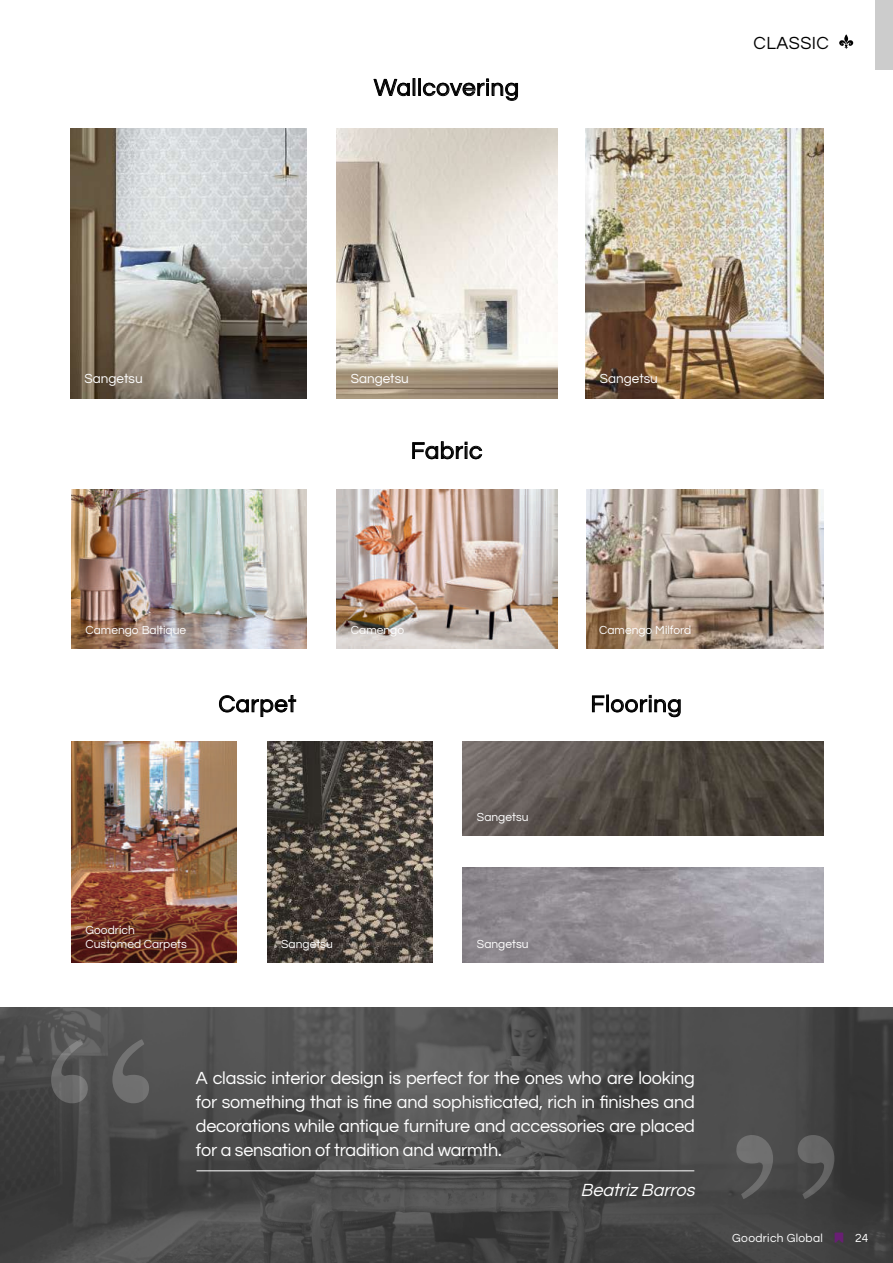
<style>
.page{position:relative;width:893px;height:1263px;background:#fff}
.page>*{position:absolute;margin:0;border:0;box-sizing:border-box;transform-origin:0 0}
.t1{font:24px "Questrial";letter-spacing:.025em;color:#000}
.t2{font:18px/24px "Questrial";letter-spacing:-.01em;color:#fff;text-align:justify}
.t3{font:italic 18px "Questrial";color:#fff}
.t4{font:18px "Questrial";letter-spacing:.025em;color:#000}
.t5{font:13.5px "Questrial";color:#fff}
.t6{font:12px/14.4px "Questrial";color:#fff}
.t7{font:12px "Questrial";letter-spacing:.025em;color:#fff}
</style>
<div class="page">
<div style="left:876px;top:0;width:17px;height:70px;background:#ccc"></div>
<svg style="left:0;top:1007px;width:893px;height:256px;background:#4a4a4a"></svg>
<svg style="left:736px;top:1135px;width:98px;height:64px;background:#535353"></svg>
<svg style="left:51px;top:1039px;width:98px;height:64px;background:#5d5d5d"></svg>
<hr style="left:196px;top:1170px;width:498px;height:1px;background:#fff">
<svg style="left:373px;top:78px;width:42px;height:18px"></svg>
<div style="left:418px;top:78px;width:3px;height:18px;border:1px solid #000"></div>
<svg style="left:423px;top:79px;width:95px;height:22px"></svg>
<svg style="left:839px;top:34px;width:14px;height:15px"></svg>
<svg style="left:412px;top:441px;width:70px;height:18px"></svg>
<svg style="left:219px;top:695px;width:77px;height:22px"></svg>
<svg style="left:592px;top:695px;width:12px;height:17px"></svg>
<div style="left:606px;top:695px;width:3px;height:17px;border:1px solid #000"></div>
<svg style="left:611px;top:695px;width:70px;height:22px"></svg>
<img style="left:587px;top:489px;width:236px;height:159px">
<img style="left:337px;top:489px;width:220px;height:159px">
<img style="left:71px;top:489px;width:235px;height:159px">
<img style="left:71px;top:741px;width:165px;height:221px">
<img style="left:267px;top:741px;width:165px;height:221px">
<img style="left:463px;top:741px;width:360px;height:95px">
<img style="left:463px;top:867px;width:360px;height:95px">
<img style="left:71px;top:128px;width:235px;height:270px">
<img style="left:337px;top:128px;width:220px;height:270px">
<img style="left:585px;top:128px;width:238px;height:270px">
<svg style="left:835px;top:1232px;width:8px;height:11px"></svg>
<h1 class="t1" style="left:374px;top:77px;width:147px">Wallcovering</h1>
<p class="t4" style="left:754px;top:35px;width:77px">CLASSIC</p>
<p class="t5" style="left:85px;top:373px;width:60px">Sangetsu</p>
<p class="t5" style="left:351px;top:373px;width:60px">Sangetsu</p>
<p class="t5" style="left:600px;top:373px;width:60px">Sangetsu</p>
<h1 class="t1" style="left:411px;top:440px;width:73px">Fabric</h1>
<p class="t6" style="left:86px;top:623px;width:102px">Camengo Baltique</p>
<p class="t6" style="left:351px;top:623px;width:55px">Camengo</p>
<p class="t6" style="left:599px;top:623px;width:94px">Camengo Milford</p>
<h1 class="t1" style="left:219px;top:694px;width:79px">Carpet</h1>
<h1 class="t1" style="left:590px;top:694px;width:93px">Flooring</h1>
<p class="t6" style="left:86px;top:923px;width:103px">Goodrich<br>Customed Carpets</p>
<p class="t6" style="left:281px;top:937px;width:53px">Sangetsu</p>
<p class="t6" style="left:477px;top:811px;width:53px">Sangetsu</p>
<p class="t6" style="left:477px;top:937px;width:53px">Sangetsu</p>
<p class="t2" style="left:196px;top:1067px;width:500px">A classic interior design is perfect for the ones who are looking for something that is fine and sophisticated, rich in finishes and decorations while antique furniture and accessories are placed for a sensation of tradition and warmth.</p>
<p class="t3" style="left:580px;top:1182px;width:119px">Beatriz Barros</p>
<p class="t7" style="left:732px;top:1233px;width:92px">Goodrich Global</p>
<p class="t6" style="left:855px;top:1231px;width:15px">24</p>
</div>
